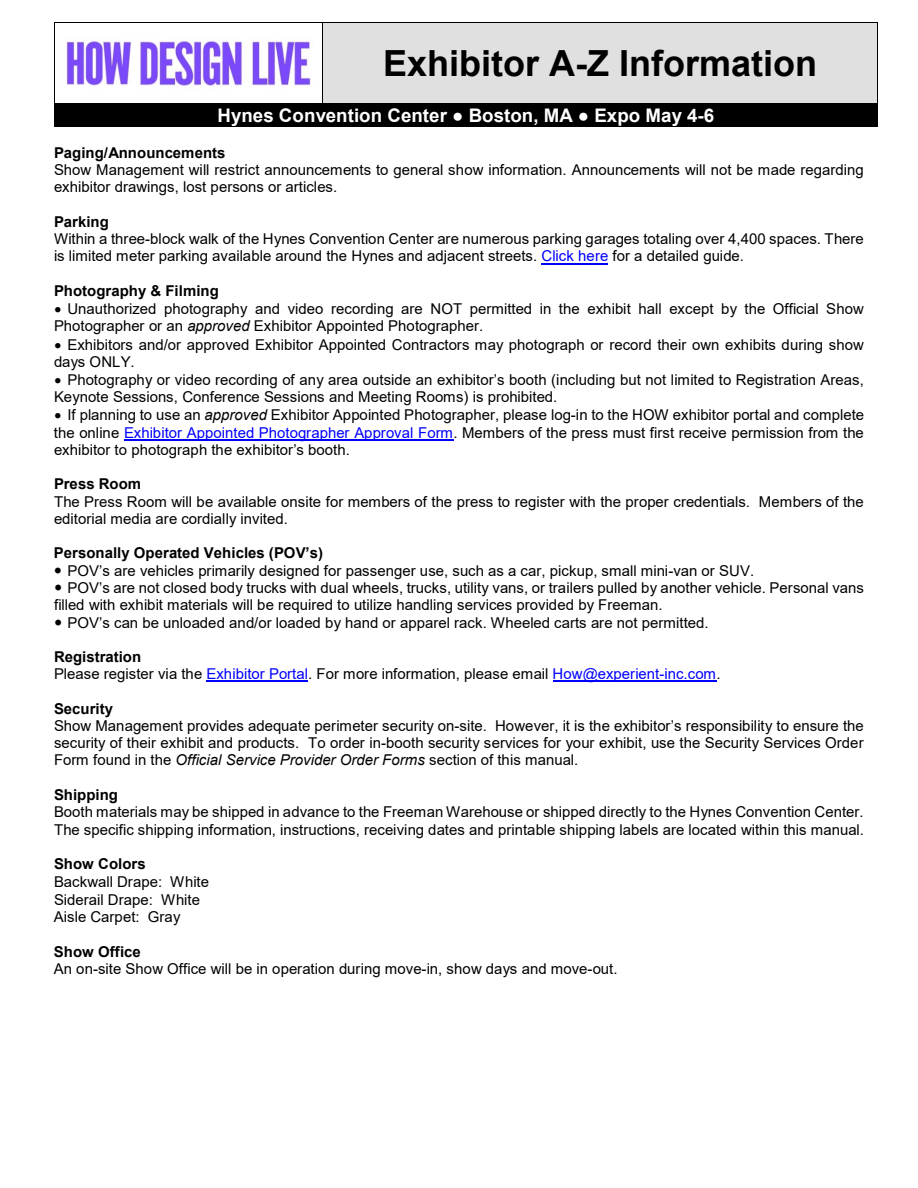
<style>
.page{position:relative;width:918px;height:1188px;background:#fff}
.page>*{position:absolute;margin:0;border:0;box-sizing:border-box;transform-origin:0 0}
.t1{font:700 36px "Arial";color:#000}
.t2{font:700 18.75px "Arial";letter-spacing:.005em;color:#fff}
.t3{font:15px/17.2px "Arial";color:#000}
.t4{font:700 15px "Arial";letter-spacing:.005em;color:#000}
.s1{color:#00f}
.s2{font-style:italic}
</style>
<div class="page">
<hr style="left:541px;top:263px;width:67px;height:1px;background:#00f">
<hr style="left:124px;top:439px;width:329px;height:1px;background:#00f">
<hr style="left:206px;top:681px;width:102px;height:1px;background:#00f">
<hr style="left:553px;top:681px;width:163px;height:1px;background:#00f">
<div style="left:323px;top:23px;width:555px;height:81px;background:#e0e0e0"></div>
<hr style="left:55px;top:22px;width:267px;height:1px;background:#000">
<hr style="left:323px;top:22px;width:555px;height:1px;background:#000">
<hr style="left:54px;top:23px;width:1px;height:81px;background:#000">
<hr style="left:322px;top:23px;width:1px;height:81px;background:#000">
<hr style="left:878px;top:23px;width:1px;height:81px;background:#000">
<div style="left:62px;top:104px;width:808px;height:22px;background:#000"></div>
<hr style="left:55px;top:104px;width:267px;height:1px;background:#000">
<hr style="left:323px;top:104px;width:555px;height:1px;background:#000">
<svg style="left:54px;top:104px;width:1px;height:23px"></svg>
<hr style="left:55px;top:126px;width:823px;height:1px;background:#000">
<img style="left:66px;top:41px;width:245px;height:45px">
<p class="t1" style="left:383px;top:38px;width:436px">Exhibitor A-Z Information</p>
<p class="t2" style="left:218px;top:102px;width:498px">Hynes Convention Center ● Boston, MA ● Expo May 4-6</p>
<p class="t4" style="left:54px;top:142px;width:173px">Paging/Announcements</p>
<p class="t3" style="left:54px;top:161px;width:811px">Show Management will restrict announcements to general show information. Announcements will not be made regarding exhibitor drawings, lost persons or articles.</p>
<p class="t4" style="left:54px;top:211px;width:56px">Parking</p>
<p class="t3" style="left:54px;top:230px;width:811px">Within a three-block walk of the Hynes Convention Center are numerous parking garages totaling over 4,400 spaces. There is limited meter parking available around the Hynes and adjacent streets. <span class="s1">Click here</span> for a detailed guide.</p>
<p class="t4" style="left:54px;top:280px;width:166px">Photography &amp; Filming</p>
<p class="t3" style="left:54px;top:300px;width:811px">• Unauthorized photography and video recording are NOT permitted in the exhibit hall except by the Official Show<br>Photographer or an <span class="s2">approved</span> Exhibitor Appointed Photographer.</p>
<p class="t3" style="left:54px;top:336px;width:812px">• Exhibitors and/or approved Exhibitor Appointed Contractors may photograph or record their own exhibits during show days ONLY.</p>
<p class="t3" style="left:54px;top:371px;width:811px">• Photography or video recording of any area outside an exhibitor’s booth (including but not limited to Registration Areas,<br>Keynote Sessions, Conference Sessions and Meeting Rooms) is prohibited.</p>
<p class="t3" style="left:54px;top:406px;width:812px;text-align:justify">• If planning to use an <span class="s2">approved</span> Exhibitor Appointed Photographer, please log-in to the HOW exhibitor portal and complete the online <span class="s1">Exhibitor Appointed Photographer Approval Form</span>. Members of the press must first receive permission from the exhibitor to photograph the exhibitor’s booth.</p>
<p class="t4" style="left:54px;top:474px;width:89px">Press Room</p>
<p class="t3" style="left:54px;top:493px;width:811px">The Press Room will be available onsite for members of the press to register with the proper credentials. Members of the editorial media are cordially invited.</p>
<p class="t4" style="left:54px;top:543px;width:271px">Personally Operated Vehicles (POV’s)</p>
<p class="t3" style="left:68px;top:562px;width:688px">POV’s are vehicles primarily designed for passenger use, such as a car, pickup, small mini-van or SUV.</p>
<p class="t3" style="left:54px;top:579px;width:812px;text-indent:13px">POV’s are not closed body trucks with dual wheels, trucks, utility vans, or trailers pulled by another vehicle. Personal vans filled with exhibit materials will be required to utilize handling services provided by Freeman.</p>
<p class="t3" style="left:68px;top:614px;width:643px">POV’s can be unloaded and/or loaded by hand or apparel rack. Wheeled carts are not permitted.</p>
<p class="t4" style="left:54px;top:646px;width:89px">Registration</p>
<p class="t3" style="left:54px;top:665px;width:668px">Please register via the <span class="s1">Exhibitor Portal</span>. For more information, please email <span class="s1">How@experient-inc.com</span>.</p>
<p class="t4" style="left:54px;top:698px;width:61px">Security</p>
<p class="t3" style="left:54px;top:717px;width:811px;text-align:justify">Show Management provides adequate perimeter security on-site. However, it is the exhibitor’s responsibility to ensure the security of their exhibit and products. To order in-booth security services for your exhibit, use the Security Services Order Form found in the <span class="s2">Official Service Provider Order Forms</span> section of this manual.</p>
<p class="t4" style="left:54px;top:784px;width:66px">Shipping</p>
<p class="t3" style="left:54px;top:804px;width:811px">Booth materials may be shipped in advance to the Freeman Warehouse or shipped directly to the Hynes Convention Center.<br>The specific shipping information, instructions, receiving dates and printable shipping labels are located within this manual.</p>
<p class="t4" style="left:54px;top:853px;width:93px">Show Colors</p>
<p class="t3" style="left:54px;top:873px;width:157px">Backwall Drape: White</p>
<p class="t3" style="left:54px;top:891px;width:147px">Siderail Drape: White</p>
<p class="t3" style="left:54px;top:908px;width:128px">Aisle Carpet: Gray</p>
<p class="t4" style="left:54px;top:941px;width:88px">Show Office</p>
<p class="t3" style="left:54px;top:960px;width:565px">An on-site Show Office will be in operation during move-in, show days and move-out.</p>
</div>
